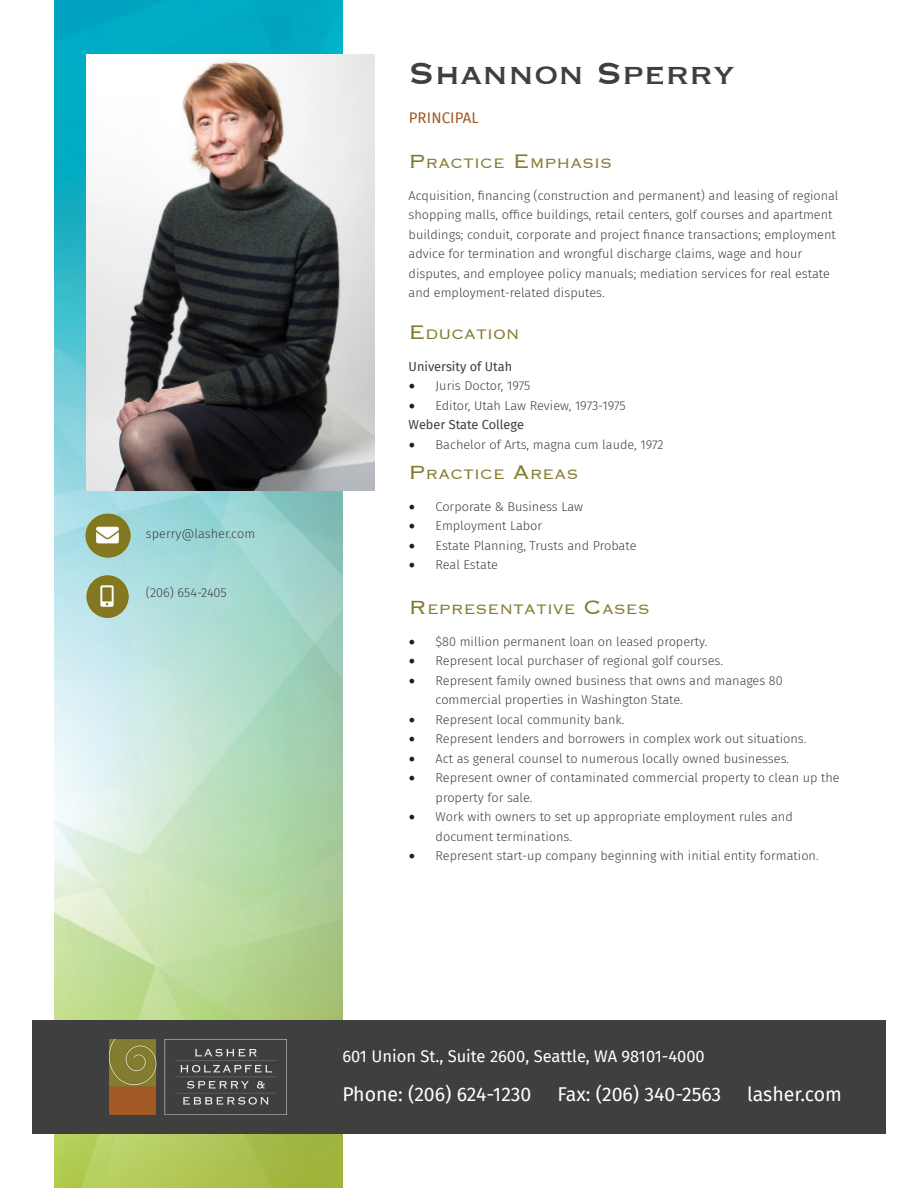
<style>
.page{position:relative;width:918px;height:1188px;background:#fff}
.page>*{position:absolute;margin:0;border:0;box-sizing:border-box;transform-origin:0 0}
.Attorney_Name{font:39px "Copperplate";color:#3f3f3f}
.t1{font:19.5px "Fira Sans";color:#fff}
.t2{font:300 17.85px "Copperplate";color:#837c30}
.t3{font:16.5px "Fira Sans";color:#fff}
.Job_Title{font:15px "Fira Sans";letter-spacing:.01em;color:#a35825}
.t4{font:300 12.75px/19.5px "Fira Sans";color:#3f3f3f}
.t5{font:12.75px "Fira Sans";color:#3f3f3f}
.s1{font-size:25.5px}
.s2{font-family:"Minion Pro";font-weight:400;font-size:18px;color:#231f20}
</style>
<div class="page">
<img style="left:54px;top:0;width:288px;height:1188px">
<div style="left:32px;top:1020px;width:854px;height:114px;background:#3f3f3f"></div>
<img style="left:110px;top:1040px;width:176px;height:75px">
<img style="left:86px;top:54px;width:289px;height:436px">
<img style="left:86px;top:513px;width:45px;height:45px">
<img style="left:86px;top:576px;width:42px;height:41px">
<p class="t4" style="left:146px;top:524px;width:111px">sperry@lasher.com</p>
<p class="t4" style="left:146px;top:583px;width:82px">(206) 654-2405</p>
<p class="Attorney_Name" style="left:409px;top:48px;width:328px">Shannon Sperry</p>
<p class="Job_Title" style="left:409px;top:107px;width:72px">PRINCIPAL</p>
<p class="t2" style="left:409px;top:152px;width:205px"><span class="s1">P</span>ractice <span class="s1">E</span> mphasis</p>
<p class="t4" style="left:409px;top:186px;width:431px">Acquisition, financing (construction and permanent) and leasing of regional shopping malls, office buildings, retail centers, golf courses and apartment buildings; conduit, corporate and project finance transactions; employment advice for termination and wrongful discharge claims, wage and hour disputes, and employee policy manuals; mediation services for real estate and employment-related disputes.</p>
<p class="t2" style="left:409px;top:323px;width:113px"><span class="s1">E</span> ducation</p>
<p class="t5" style="left:409px;top:357px;width:105px">University of Utah</p>
<p class="t4" style="left:409px;top:376px;width:123px"><span class="s2">•</span> Juris Doctor, 1975</p>
<p class="t4" style="left:409px;top:396px;width:219px"><span class="s2">•</span> Editor, Utah Law Review, 1973-1975</p>
<p class="t5" style="left:409px;top:415px;width:117px">Weber State College</p>
<p class="t4" style="left:409px;top:435px;width:256px"><span class="s2">•</span> Bachelor of Arts, magna cum laude, 1972</p>
<p class="t2" style="left:409px;top:463px;width:171px"><span class="s1">P</span>ractice <span class="s1">A</span>reas</p>
<p class="t4" style="left:409px;top:497px;width:176px"><span class="s2">•</span> Corporate &amp; Business Law</p>
<p class="t4" style="left:409px;top:516px;width:135px"><span class="s2">•</span> Employment Labor</p>
<p class="t4" style="left:409px;top:536px;width:229px"><span class="s2">•</span> Estate Planning, Trusts and Probate</p>
<p class="t4" style="left:409px;top:555px;width:91px"><span class="s2">•</span> Real Estate</p>
<p class="t2" style="left:409px;top:598px;width:243px"><span class="s1">R</span> epresentative <span class="s1">C</span>ases</p>
<p class="t4" style="left:409px;top:632px;width:300px"><span class="s2">•</span> $80 million permanent loan on leased property.</p>
<p class="t4" style="left:409px;top:651px;width:316px"><span class="s2">•</span> Represent local purchaser of regional golf courses.</p>
<p class="t4" style="left:436px;top:671px;width:349px;text-indent:-27px"><span class="s2">•</span> Represent family owned business that owns and manages 80 commercial properties in Washington State.</p>
<p class="t4" style="left:409px;top:710px;width:217px"><span class="s2">•</span> Represent local community bank.</p>
<p class="t4" style="left:409px;top:729px;width:399px"><span class="s2">•</span> Represent lenders and borrowers in complex work out situations.</p>
<p class="t4" style="left:409px;top:749px;width:382px"><span class="s2">•</span> Act as general counsel to numerous locally owned businesses.</p>
<p class="t4" style="left:436px;top:768px;width:406px;text-indent:-27px"><span class="s2">•</span> Represent owner of contaminated commercial property to clean up the property for sale.</p>
<p class="t4" style="left:436px;top:807px;width:359px;text-indent:-27px"><span class="s2">•</span> Work with owners to set up appropriate employment rules and document terminations.</p>
<p class="t4" style="left:409px;top:846px;width:412px"><span class="s2">•</span> Represent start-up company beginning with initial entity formation.</p>
<p class="t3" style="left:342px;top:1044px;width:364px">601 Union St., Suite 2600, Seattle, WA 98101-4000</p>
<p class="t1" style="left:342px;top:1079px;width:191px">Phone: (206) 624-1230</p>
<p class="t1" style="left:557px;top:1079px;width:166px">Fax: (206) 340-2563</p>
<p class="t1" style="left:747px;top:1079px;width:96px">lasher.com</p>
</div>
